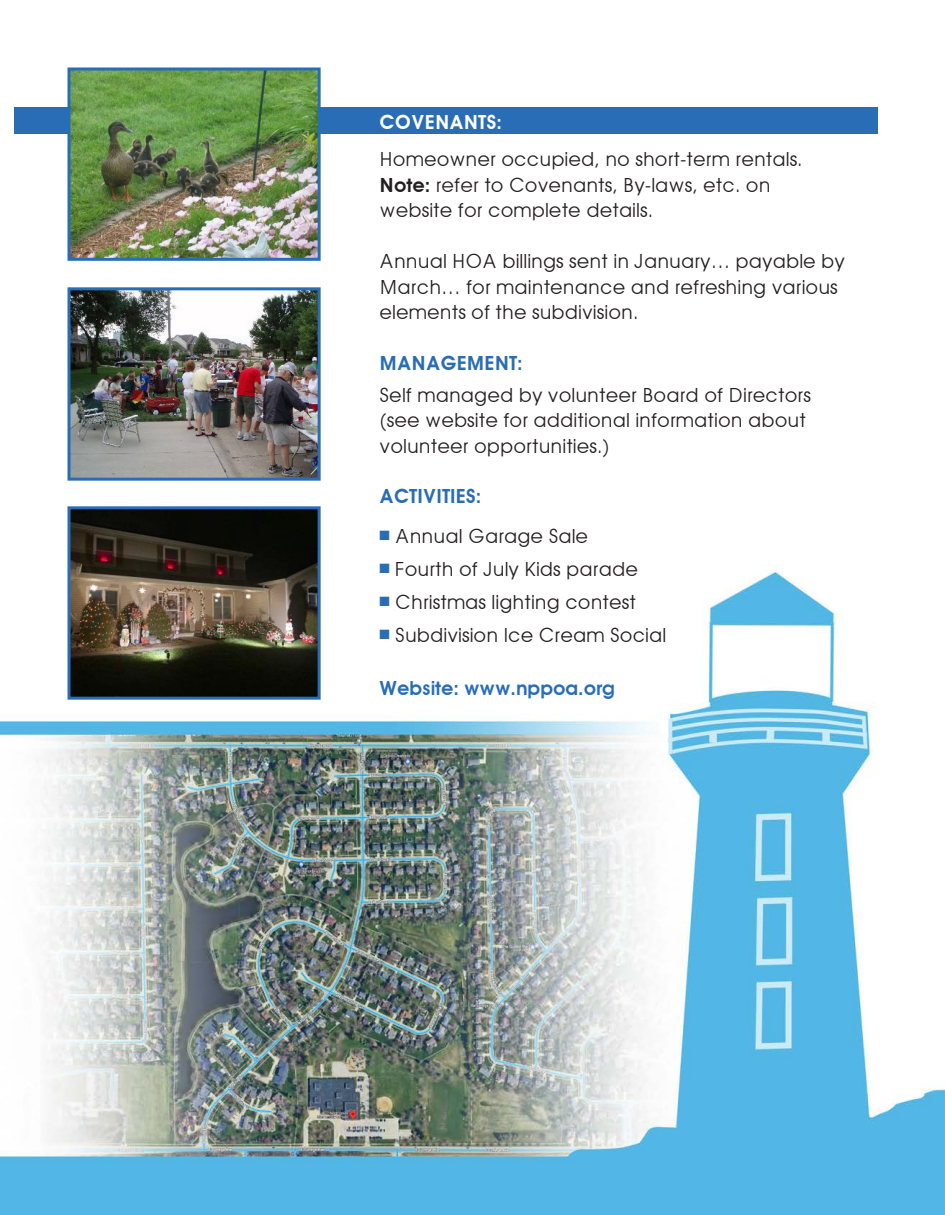
<style>
.page{position:relative;width:945px;height:1215px;background:#fff}
.page>*{position:absolute;margin:0;border:0;box-sizing:border-box;transform-origin:0 0}
.t1{font:19.5px/25.5px "Avant Garde";color:#231f20}
.t2{font:600 19.5px "Avant Garde";color:#296db6}
.t3{font:600 19.5px "Avant Garde";color:#fff}
.s1{font-weight:600}
</style>
<div class="page">
<img style="left:0;top:67px;width:945px;height:1148px">
<img style="left:72px;top:291px;width:245px;height:186px">
<div style="left:68px;top:287px;width:253px;height:194px;border:3px solid #296db6"></div>
<img style="left:72px;top:510px;width:245px;height:186px">
<div style="left:68px;top:506px;width:253px;height:194px;border:3px solid #296db6"></div>
<div style="left:14px;top:107px;width:864px;height:27px;background:#296db6"></div>
<img style="left:72px;top:72px;width:245px;height:185px">
<div style="left:68px;top:68px;width:253px;height:193px;border:3px solid #296db6"></div>
<p class="t3" style="left:380px;top:111px;width:124px">COVENANTS:</p>
<p class="t1" style="left:380px;top:146px;width:425px">Homeowner occupied, no short-term rentals.<br><span class="s1">Note:</span> refer to Covenants, By-laws, etc. on</p>
<p class="t1" style="left:380px;top:198px;width:275px">website for complete details.</p>
<p class="t1" style="left:380px;top:248px;width:467px">Annual HOA billings sent in January… payable by<br>March… for maintenance and refreshing various elements of the subdivision.</p>
<p class="t2" style="left:380px;top:351px;width:145px">MANAGEMENT:</p>
<p class="t1" style="left:380px;top:382px;width:433px">Self managed by volunteer Board of Directors (see website for additional information about volunteer opportunities.)</p>
<p class="t2" style="left:380px;top:485px;width:103px">ACTIVITIES:</p>
<p class="t1" style="left:380px;top:523px;width:210px"><sup>■</sup> Annual Garage Sale</p>
<p class="t1" style="left:380px;top:556px;width:260px"><sup>■</sup> Fourth of July Kids parade</p>
<p class="t1" style="left:380px;top:589px;width:258px"><sup>■</sup> Christmas lighting contest</p>
<p class="t1" style="left:380px;top:622px;width:288px"><sup>■</sup> Subdivision Ice Cream Social</p>
<p class="t2" style="left:380px;top:677px;width:237px">Website: www.nppoa.org</p>
</div>
